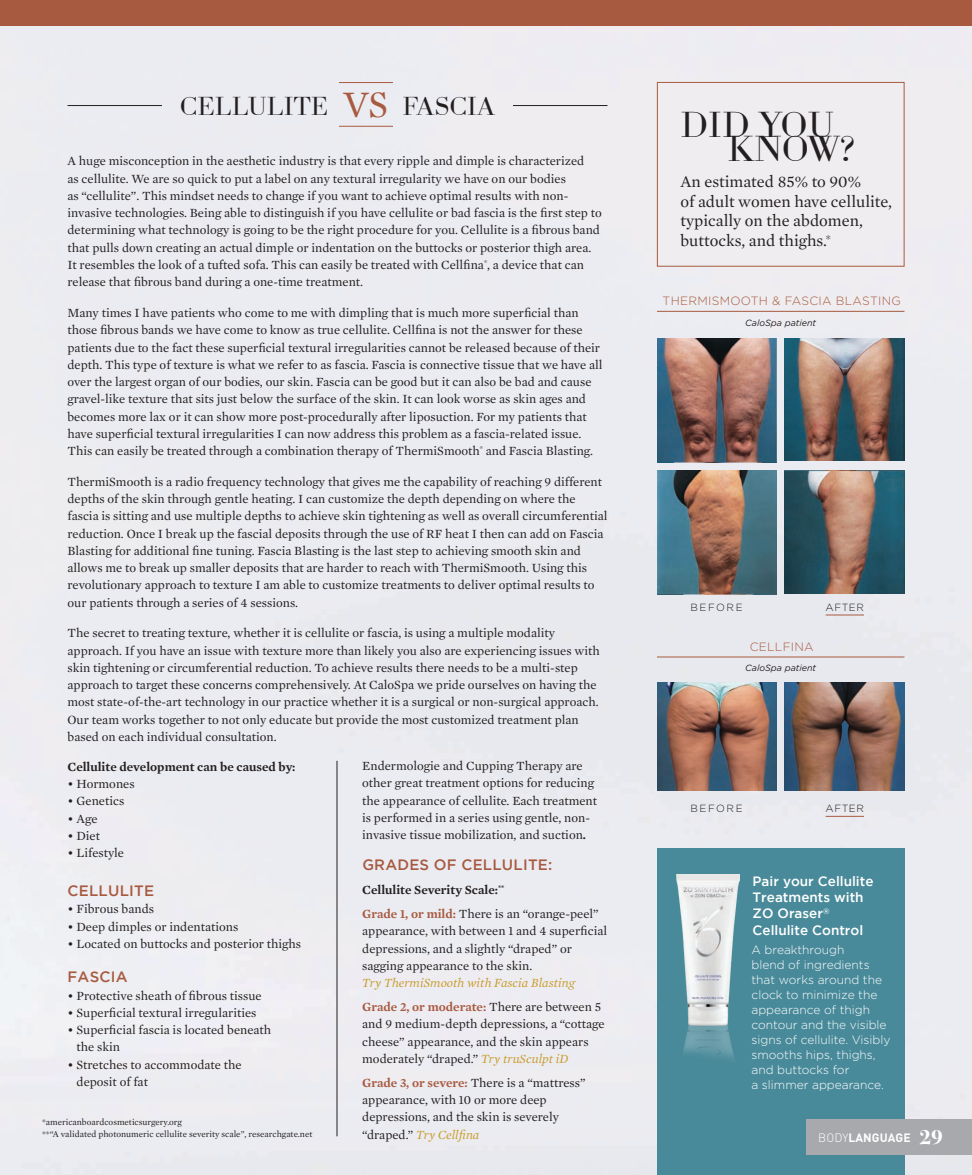
<style>
.page{position:relative;width:972px;height:1175px;background:#fff}
.page>*{position:absolute;margin:0;border:0;box-sizing:border-box;transform-origin:0 0}
.t1{font:38.1px "Mercury Text G1 Roman";color:#a85a40}
.t2{font:300 37.5px "Bodoni URW Ext Wid";color:#231f20}
.t3{font:300 27px "Bodoni URW Ext Wid";color:#231f20}
.t4{font:16.5px/19.5px "Mercury Text G1 Roman";color:#231f20}
.t5{font:500 15px "Gotham";letter-spacing:.015em;color:#a85a40}
.t6{font:500 13.5px/16.2px "Gotham";color:#fff}
.t7{font:12.75px/17.2px "Mercury Text G1 Roman";color:#231f20}
.t8{font:italic 12.75px/24px "Mercury Text G1";color:#c99b2b}
.t9{font:600 12.75px "Mercury Text G1";color:#231f20}
.t10{font:300 12px/15px "Gotham";color:#fff}
.t11{font:300 12px "Gotham";letter-spacing:.025em;color:#a85a40}
.t12{font:700 12px "DINOT";letter-spacing:.01em;color:#fff}
.t13{font:300 10.35px "Gotham";letter-spacing:.13em;color:#231f20}
.t14{font:9px/12px "Mercury Text G1 Roman";color:#231f20}
.t15{font:italic 9px "Gotham";color:#231f20}
.s1{font-family:"Mercury Text G1";font-weight:600}
.s2{font-family:"Mercury Text G1";font-weight:600;color:#a85a40}
.s3{font-weight:600;font-style:normal;color:#a85a40}
.s4{font-family:"Mercury Text G1 Roman";font-style:normal;color:#231f20}
.s5{font-family:"Mercury Text G1";font-style:italic;color:#c99b2b}
.s6{font-weight:300}
.s7{font-family:"Halvorsen";font-weight:800;font-size:21px}
</style>
<div class="page">
<div style="left:0;top:26px;width:972px;height:1148px;background:#ebecf2"></div>
<div style="left:657px;top:82px;width:247px;height:184px;border:1px solid #a85a40"></div>
<hr style="left:339px;top:82px;width:54px;height:1px;background:#a85a40">
<hr style="left:339px;top:126px;width:54px;height:1px;background:#a85a40">
<hr style="left:513px;top:105px;width:95px;height:1px;background:#231f20">
<hr style="left:68px;top:105px;width:94px;height:1px;background:#231f20">
<hr style="left:337px;top:760px;width:1px;height:376px;background:#231f20">
<div style="left:657px;top:848px;width:247px;height:326px;background:#498a9a"></div>
<img style="left:677px;top:874px;width:62px;height:185px">
<img style="left:657px;top:339px;width:120px;height:123px">
<img style="left:657px;top:470px;width:120px;height:124px">
<img style="left:785px;top:339px;width:119px;height:121px">
<img style="left:785px;top:470px;width:119px;height:124px">
<hr style="left:826px;top:614px;width:38px;height:1px;background:#a85a40">
<hr style="left:657px;top:311px;width:247px;height:1px;background:#a85a40">
<img style="left:785px;top:682px;width:119px;height:108px">
<img style="left:657px;top:682px;width:120px;height:108px">
<hr style="left:826px;top:816px;width:38px;height:1px;background:#a85a40">
<hr style="left:657px;top:656px;width:247px;height:1px;background:#a85a40">
<div style="left:807px;top:1119px;width:165px;height:36px;background:#a8a9ad"></div>
<div style="left:0;top:0;width:972px;height:26px;background:#a85a40"></div>
<h1 class="t1" style="left:343px;top:82px;width:47px">VS</h1>
<h3 class="t3" style="left:180px;top:90px;width:150px">CELLULITE</h3>
<h3 class="t3" style="left:402px;top:90px;width:94px">FASCIA</h3>
<p class="t7" style="left:67px;top:153px;width:536px">A huge misconception in the aesthetic industry is that every ripple and dimple is characterized<br>as cellulite. We are so quick to put a label on any textural irregularity we have on our bodies<br>as “cellulite”. This mindset needs to change if you want to achieve optimal results with non&shy;invasive technologies. Being able to distinguish if you have cellulite or bad fascia is the first step to determining what technology is going to be the right procedure for you. Cellulite is a fibrous band that pulls down creating an actual dimple or indentation on the buttocks or posterior thigh area.<br>It resembles the look of a tufted sofa. This can easily be treated with Cellfina<sup>®</sup>, a device that can release that fibrous band during a one-time treatment.</p>
<p class="t7" style="left:67px;top:304px;width:537px">Many times I have patients who come to me with dimpling that is much more superficial than those fibrous bands we have come to know as true cellulite. Cellfina is not the answer for these patients due to the fact these superficial textural irregularities cannot be released because of their depth. This type of texture is what we refer to as fascia. Fascia is connective tissue that we have all over the largest organ of our bodies, our skin. Fascia can be good but it can also be bad and cause gravel-like texture that sits just below the surface of the skin. It can look worse as skin ages and becomes more lax or it can show more post-procedurally after liposuction. For my patients that have superficial textural irregularities I can now address this problem as a fascia-related issue.<br>This can easily be treated through a combination therapy of ThermiSmooth<sup>®</sup> and Fascia Blasting.</p>
<p class="t7" style="left:67px;top:473px;width:542px">ThermiSmooth is a radio frequency technology that gives me the capability of reaching 9 different depths of the skin through gentle heating. I can customize the depth depending on where the fascia is sitting and use multiple depths to achieve skin tightening as well as overall circumferential reduction. Once I break up the fascial deposits through the use of RF heat I then can add on Fascia Blasting for additional fine tuning. Fascia Blasting is the last step to achieving smooth skin and allows me to break up smaller deposits that are harder to reach with ThermiSmooth. Using this revolutionary approach to texture I am able to customize treatments to deliver optimal results to our patients through a series of 4 sessions.</p>
<p class="t7" style="left:68px;top:624px;width:534px">The secret to treating texture, whether it is cellulite or fascia, is using a multiple modality approach. If you have an issue with texture more than likely you also are experiencing issues with skin tightening or circumferential reduction. To achieve results there needs to be a multi-step approach to target these concerns comprehensively. At CaloSpa we pride ourselves on having the most state-of-the-art technology in our practice whether it is a surgical or non-surgical approach.<br>Our team works together to not only educate but provide the most customized treatment plan based on each individual consultation.</p>
<p class="t9" style="left:67px;top:759px;width:230px">Cellulite development can be caused by:</p>
<p class="t7" style="left:67px;top:775px;width:69px">• Hormones</p>
<p class="t7" style="left:67px;top:792px;width:58px">• Genetics</p>
<p class="t7" style="left:67px;top:810px;width:32px">• Age</p>
<p class="t7" style="left:67px;top:827px;width:34px">• Diet</p>
<p class="t7" style="left:67px;top:844px;width:58px">• Lifestyle</p>
<p class="t5" style="left:68px;top:882px;width:88px">CELLULITE</p>
<p class="t7" style="left:68px;top:900px;width:88px">• Fibrous bands</p>
<p class="t7" style="left:68px;top:917px;width:172px">• Deep dimples or indentations</p>
<p class="t7" style="left:68px;top:935px;width:235px">• Located on buttocks and posterior thighs</p>
<p class="t5" style="left:68px;top:968px;width:62px">FASCIA</p>
<p class="t7" style="left:68px;top:986px;width:196px">• Protective sheath of fibrous tissue</p>
<p class="t7" style="left:67px;top:1004px;width:190px">• Superficial textural irregularities</p>
<p class="t7" style="left:77px;top:1021px;width:196px;text-indent:-9px">• Superficial fascia is located beneath the skin</p>
<p class="t7" style="left:77px;top:1055px;width:167px;text-indent:-9px">• Stretches to accommodate the deposit of fat</p>
<p class="t14" style="left:42px;top:1115px;width:272px">*americanboardcosmeticsurgery.org<br>**“A validated photonumeric cellulite severity scale”, researchgate.net</p>
<p class="t7" style="left:362px;top:757px;width:236px">Endermologie and Cupping Therapy are other great treatment options for reducing the appearance of cellulite. Each treatment is performed in a series using gentle, non&shy;invasive tissue mobilization, and suction<span class="s1">.</span></p>
<p class="t5" style="left:362px;top:856px;width:191px">GRADES OF CELLULITE:</p>
<p class="t9" style="left:362px;top:882px;width:144px">Cellulite Severity Scale:<sup>**</sup></p>
<p class="t7" style="left:362px;top:905px;width:246px"><span class="s2">Grade 1, or mild:</span> There is an “orange-peel” appearance, with between 1 and 4 superficial depressions, and a slightly “draped” or sagging appearance to the skin.</p>
<p class="t8" style="left:362px;top:970px;width:240px">Try ThermiSmooth with Fascia Blasting<br><span class="s3">Grade 2, or moderate:</span> <span class="s4">There are between 5</span></p>
<p class="t7" style="left:362px;top:1015px;width:244px">and 9 medium-depth depressions, a “cottage cheese” appearance, and the skin appears moderately “draped.” <span class="s5">Try truSculpt iD</span></p>
<p class="t7" style="left:362px;top:1074px;width:225px"><span class="s2">Grade 3, or severe:</span> There is a “mattress” appearance, with 10 or more deep depressions, and the skin is severely</p>
<p class="t8" style="left:362px;top:1122px;width:119px"><span class="s4">“draped.”</span> Try Cellfina</p>
<h2 class="t2" style="left:680px;top:103px;width:155px">DID YOU</h2>
<h2 class="t2" style="left:727px;top:127px;width:130px">KNOW?</h2>
<p class="t4" style="left:680px;top:172px;width:213px">An estimated 85% to 90%<br>of adult women have cellulite, typically on the abdomen, buttocks, and thighs.<sup>*</sup></p>
<p class="t11" style="left:663px;top:294px;width:240px">THERMISMOOTH &amp; FASCIA BLASTING</p>
<p class="t15" style="left:745px;top:318px;width:72px">CaloSpa patient</p>
<p class="t13" style="left:690px;top:601px;width:54px">BEFORE</p>
<p class="t13" style="left:826px;top:601px;width:40px">AFTER</p>
<p class="t11" style="left:750px;top:640px;width:65px">CELLFINA</p>
<p class="t15" style="left:745px;top:662px;width:72px">CaloSpa patient</p>
<p class="t13" style="left:690px;top:802px;width:54px">BEFORE</p>
<p class="t13" style="left:826px;top:802px;width:40px">AFTER</p>
<p class="t6" style="left:753px;top:872px;width:122px">Pair your Cellulite<br>Treatments with<br>ZO Oraser<sup>®<br></sup>Cellulite Control</p>
<p class="t10" style="left:752px;top:942px;width:140px">A breakthrough<br>blend of ingredients that works around the clock to minimize the appearance of thigh contour and the visible signs of cellulite. Visibly smooths hips, thighs, and buttocks for<br>a slimmer appearance.</p>
<p class="t12" style="left:816px;top:1130px;width:129px"><span class="s6">BODY</span> LANGUAGE <span class="s7">29</span></p>
<p class="t12" style="left:818px;top:1129px;width:92px"><span class="s6">BODY</span>LANGUAGE</p>
</div>
